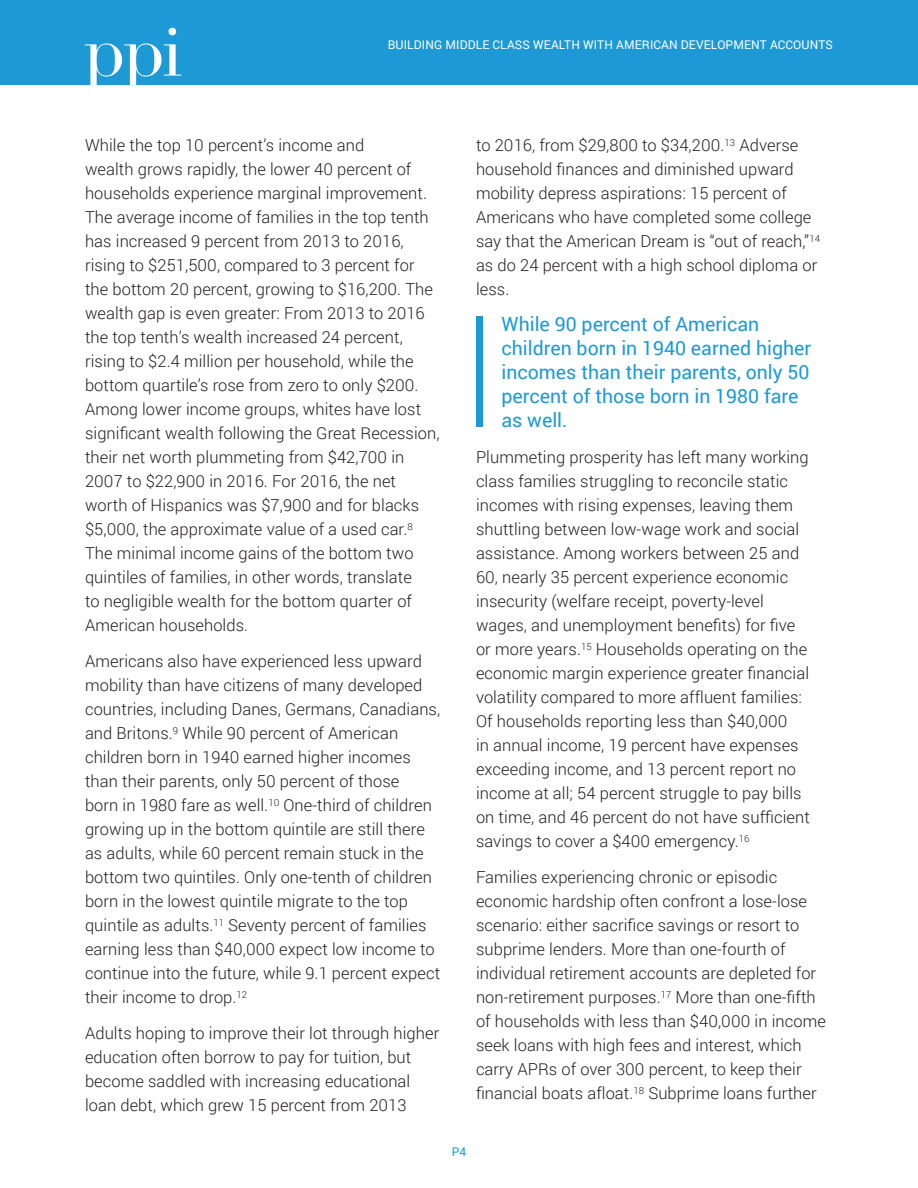
<style>
.page{position:relative;width:918px;height:1188px;background:#fff}
.page>*{position:absolute;margin:0;border:0;box-sizing:border-box;transform-origin:0 0}
.Quote_-_Roboto{font:19.5px/24px "Roboto";color:#1d99d6}
.Body_Copy{font:300 16.5px/24px "Roboto";letter-spacing:.005em;color:#231f20}
.t1{font:12px "Roboto";letter-spacing:.01em;color:#fff}
.t2{font:12px "Roboto";color:#1d99d6}
</style>
<div class="page">
<div style="left:0;top:0;width:918px;height:85px;background:#1d99d6"></div>
<svg style="left:168px;top:28px;width:8px;height:7px"></svg>
<svg style="left:85px;top:43px;width:96px;height:42px"></svg>
<div style="left:476px;top:317px;width:6px;height:110px;background:#1d99d6"></div>
<p class="t1" style="left:388px;top:36px;width:447px">BUILDING MIDDLE CLASS WEALTH WITH AMERICAN DEVELOPMENT ACCOUNTS</p>
<p class="Body_Copy" style="left:85px;top:133px;width:356px">While the top 10 percent’s income and<br>wealth grows rapidly, the lower 40 percent of households experience marginal improvement.<br>The average income of families in the top tenth has increased 9 percent from 2013 to 2016, rising to $251,500, compared to 3 percent for the bottom 20 percent, growing to $16,200. The wealth gap is even greater: From 2013 to 2016 the top tenth’s wealth increased 24 percent, rising to $2.4 million per household, while the bottom quartile’s rose from zero to only $200.<br>Among lower income groups, whites have lost significant wealth following the Great Recession, their net worth plummeting from $42,700 in 2007 to $22,900 in 2016. For 2016, the net worth of Hispanics was $7,900 and for blacks $5,000, the approximate value of a used car.<sup>8<br></sup>The minimal income gains of the bottom two quintiles of families, in other words, translate<br>to negligible wealth for the bottom quarter of American households.</p>
<p class="Body_Copy" style="left:85px;top:649px;width:357px">Americans also have experienced less upward mobility than have citizens of many developed countries, including Danes, Germans, Canadians, and Britons.<sup>9</sup> While 90 percent of American children born in 1940 earned higher incomes than their parents, only 50 percent of those<br>born in 1980 fare as well.<sup>10</sup> One-third of children growing up in the bottom quintile are still there as adults, while 60 percent remain stuck in the bottom two quintiles. Only one-tenth of children born in the lowest quintile migrate to the top quintile as adults.<sup>11</sup> Seventy percent of families earning less than $40,000 expect low income to continue into the future, while 9.1 percent expect their income to drop.<sup>12</sup></p>
<p class="Body_Copy" style="left:85px;top:1021px;width:356px">Adults hoping to improve their lot through higher education often borrow to pay for tuition, but become saddled with increasing educational loan debt, which grew 15 percent from 2013</p>
<p class="Body_Copy" style="left:476px;top:133px;width:346px">to 2016, from $29,800 to $34,200.<sup>13</sup> Adverse household finances and diminished upward mobility depress aspirations: 15 percent of Americans who have completed some college say that the American Dream is “out of reach,”<sup>14 </sup>as do 24 percent with a high school diploma or less.</p>
<p class="Quote_-_Roboto" style="left:502px;top:311px;width:311px">While 90 percent of American children born in 1940 earned higher incomes than their parents, only 50 percent of those born in 1980 fare as well.</p>
<p class="Body_Copy" style="left:476px;top:445px;width:335px">Plummeting prosperity has left many working class families struggling to reconcile static incomes with rising expenses, leaving them shuttling between low-wage work and social assistance. Among workers between 25 and 60, nearly 35 percent experience economic insecurity (welfare receipt, poverty-level wages, and unemployment benefits) for five or more years.<sup>15</sup> Households operating on the economic margin experience greater financial volatility compared to more affluent families:<br>Of households reporting less than $40,000<br>in annual income, 19 percent have expenses exceeding income, and 13 percent report no income at all; 54 percent struggle to pay bills on time, and 46 percent do not have sufficient savings to cover a $400 emergency.<sup>16</sup></p>
<p class="Body_Copy" style="left:476px;top:865px;width:351px">Families experiencing chronic or episodic economic hardship often confront a lose-lose scenario: either sacrifice savings or resort to subprime lenders. More than one-fourth of individual retirement accounts are depleted for non-retirement purposes.<sup>17</sup> More than one-fifth of households with less than $40,000 in income seek loans with high fees and interest, which carry APRs of over 300 percent, to keep their financial boats afloat.<sup>18</sup> Subprime loans further</p>
<p class="t2" style="left:452px;top:1143px;width:16px">P4</p>
</div>
